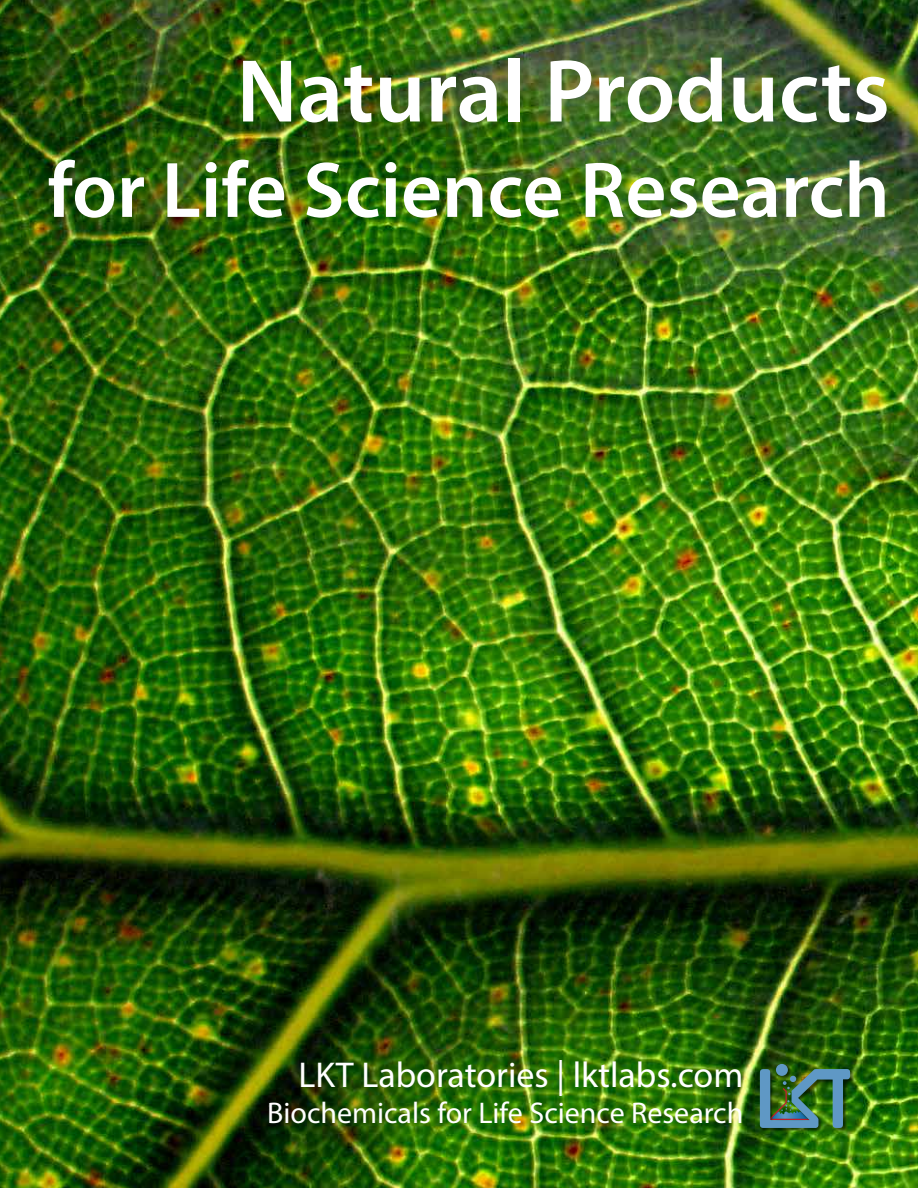
<style>
.page{position:relative;width:918px;height:1188px;background:#fff}
.page>*{position:absolute;margin:0;border:0;box-sizing:border-box;transform-origin:0 0}
.t1{font:600 90px "Myriad Pro";color:#fff}
.t2{font:600 79.5px "Myriad Pro";color:#fff}
.t3{font:36px "Myriad Pro";color:#fff}
.t4{font:30px "Myriad Pro";color:#fff}
</style>
<div class="page">
<img style="left:0;top:0;width:918px;height:1188px">
<img style="left:775px;top:1063px;width:17px;height:5px">
<div style="left:776px;top:1064px;width:12px;height:12px;background:#5f98c5;border-radius:50%"></div>
<img style="left:760px;top:1068px;width:93px;height:64px">
<img style="left:760px;top:1069px;width:90px;height:59px">
<h1 class="t1" style="left:237px;top:34px;width:655px">Natural Products</h1>
<h2 class="t2" style="left:48px;top:140px;width:844px">for Life Science Research</h2>
<p class="t3" style="left:299px;top:1053px;width:446px">LKT Laboratories | lktlabs.com</p>
<p class="t4" style="left:267px;top:1094px;width:478px">Biochemicals for Life Science Research</p>
</div>
